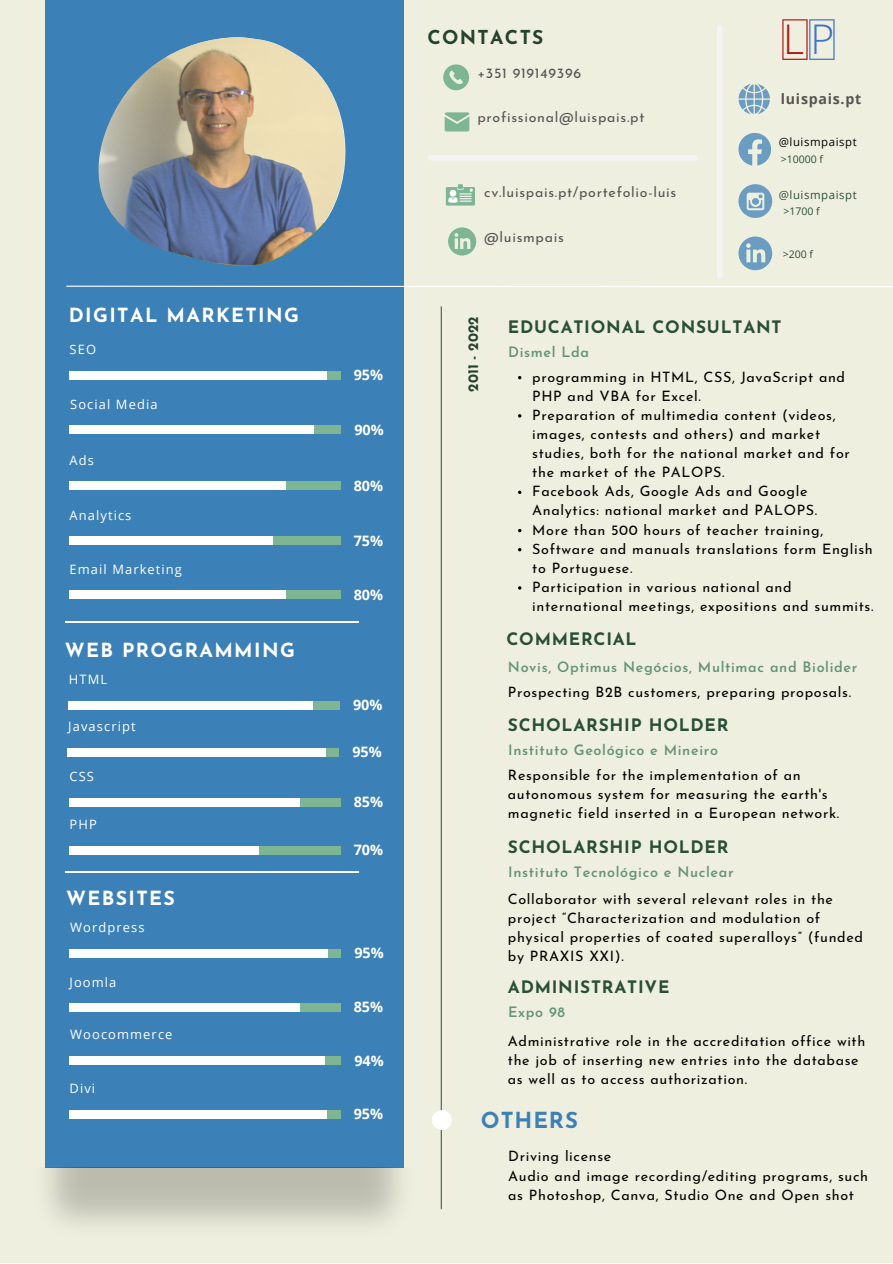
<style>
.page{position:relative;width:893px;height:1264px;background:#fff}
.page>*{position:absolute;margin:0;border:0;box-sizing:border-box;transform-origin:0 0}
.t1{font:300 40.95px "Open Sans";color:#b21616}
.t2{font:700 22.05px "Josefin Sans";letter-spacing:.04em;color:#3c80b8}
.t3{font:700 19.5px "Josefin Sans";letter-spacing:.07em;color:#fff}
.t4{font:700 19.2px "Josefin Sans";letter-spacing:.07em;color:#24422e}
.t5{font:700 17.25px "Josefin Sans";letter-spacing:.045em;color:#294f36}
.t6{font:700 14.4px "Open Sans";color:#fff}
.t7{font:14.25px/19px "Josefin Sans";letter-spacing:.045em;color:#000}
.t8{font:600 14.25px "Josefin Sans";letter-spacing:.045em;color:#659377}
.t9{font:14.25px "Josefin Sans";letter-spacing:.05em;color:#545454}
.t10{font:700 14.25px "Open Sans";letter-spacing:.05em;color:#545454}
.t11{font:700 14.25px "Josefin Sans";color:#24422e}
.t12{font:12.9px "Open Sans";letter-spacing:.085em;color:#fff}
.t13{font:11.4px "Open Sans";letter-spacing:.05em;color:#000}
.t14{font:11.4px "Open Sans";letter-spacing:.05em;color:#294f36}
.t15{font:10.5px "Open Sans";color:#294f36}
.s1{color:#3c73c6}
</style>
<div class="page">
<div style="left:0;top:0;width:892px;height:1262px;background:#efefdf"></div>
<hr style="left:440px;top:307px;width:2px;height:901px;background:#42604e">
<div style="left:432px;top:1110px;width:20px;height:20px;background:#fff;border-radius:50%"></div>
<div style="left:45px;top:0;width:359px;height:1167px;background:#3c80b8"></div>
<img style="left:45px;top:1167px;width:359px;height:58px">
<svg style="left:66px;top:285px;width:826px;height:2px"></svg>
<div style="left:68px;top:701px;width:271px;height:8px;background:#7eb694"></div>
<div style="left:68px;top:701px;width:244px;height:8px;background:#fff"></div>
<div style="left:68px;top:748px;width:271px;height:8px;background:#7eb694"></div>
<div style="left:68px;top:748px;width:257px;height:8px;background:#fff"></div>
<div style="left:69px;top:798px;width:271px;height:8px;background:#7eb694"></div>
<div style="left:69px;top:798px;width:230px;height:8px;background:#fff"></div>
<div style="left:69px;top:846px;width:271px;height:8px;background:#7eb694"></div>
<div style="left:69px;top:846px;width:190px;height:8px;background:#fff"></div>
<img style="left:98px;top:37px;width:248px;height:229px">
<div style="left:69px;top:371px;width:271px;height:8px;background:#7eb694"></div>
<div style="left:69px;top:371px;width:257px;height:8px;background:#fff"></div>
<div style="left:70px;top:425px;width:271px;height:9px;background:#7eb694"></div>
<div style="left:70px;top:425px;width:243px;height:9px;background:#fff"></div>
<div style="left:69px;top:481px;width:271px;height:8px;background:#7eb694"></div>
<div style="left:69px;top:481px;width:217px;height:8px;background:#fff"></div>
<div style="left:69px;top:536px;width:271px;height:9px;background:#7eb694"></div>
<div style="left:69px;top:536px;width:203px;height:9px;background:#fff"></div>
<div style="left:69px;top:590px;width:271px;height:9px;background:#7eb694"></div>
<div style="left:69px;top:590px;width:217px;height:9px;background:#fff"></div>
<div style="left:70px;top:949px;width:271px;height:8px;background:#7eb694"></div>
<div style="left:70px;top:949px;width:257px;height:8px;background:#fff"></div>
<div style="left:69px;top:1003px;width:271px;height:8px;background:#7eb694"></div>
<div style="left:69px;top:1003px;width:230px;height:8px;background:#fff"></div>
<hr style="left:65px;top:622px;width:293px;height:1px;background:#fff">
<hr style="left:65px;top:871px;width:294px;height:1px;background:#fff">
<div style="left:70px;top:1056px;width:271px;height:8px;background:#7eb694"></div>
<div style="left:70px;top:1056px;width:254px;height:8px;background:#fff"></div>
<div style="left:69px;top:1110px;width:271px;height:8px;background:#7eb694"></div>
<div style="left:69px;top:1110px;width:257px;height:8px;background:#fff"></div>
<svg style="left:444px;top:112px;width:25px;height:19px"></svg>
<svg style="left:738px;top:84px;width:31px;height:30px"></svg>
<svg style="left:443px;top:64px;width:26px;height:26px"></svg>
<svg style="left:738px;top:133px;width:33px;height:32px"></svg>
<div style="left:446px;top:187px;width:29px;height:18px;background:#7eb694"></div>
<svg style="left:448px;top:184px;width:24px;height:19px"></svg>
<svg style="left:782px;top:19px;width:52px;height:41px"></svg>
<div style="left:716px;top:24px;width:6px;height:255px;background:#f4f4f4;border-radius:3px"></div>
<div style="left:427px;top:155px;width:270px;height:5px;background:#f4f4f4;border-radius:3px"></div>
<svg style="left:448px;top:227px;width:28px;height:28px"></svg>
<svg style="left:738px;top:236px;width:34px;height:34px"></svg>
<svg style="left:738px;top:184px;width:34px;height:34px"></svg>
<svg style="left:746px;top:193px;width:18px;height:17px"></svg>
<h3 class="t3" style="left:69px;top:307px;width:231px">DIGITAL MARKETING</h3>
<p class="t12" style="left:70px;top:340px;width:28px">SEO</p>
<p class="t12" style="left:70px;top:395px;width:89px">Social Media</p>
<p class="t12" style="left:70px;top:451px;width:26px">Ads</p>
<p class="t12" style="left:70px;top:506px;width:63px">Analytics</p>
<p class="t12" style="left:70px;top:560px;width:114px">Email Marketing</p>
<h3 class="t3" style="left:65px;top:642px;width:231px">WEB PROGRAMMING</h3>
<p class="t12" style="left:69px;top:670px;width:40px">HTML</p>
<p class="t12" style="left:68px;top:717px;width:69px">Javascript</p>
<p class="t12" style="left:70px;top:767px;width:26px">CSS</p>
<p class="t12" style="left:70px;top:815px;width:29px">PHP</p>
<h3 class="t3" style="left:66px;top:890px;width:110px">WEBSITES</h3>
<p class="t12" style="left:70px;top:918px;width:76px">Wordpress</p>
<p class="t12" style="left:70px;top:972px;width:48px">Joomla</p>
<p class="t12" style="left:70px;top:1025px;width:104px">Woocommerce</p>
<p class="t12" style="left:70px;top:1078px;width:27px">Divi</p>
<p class="t6" style="left:354px;top:365px;width:31px">95%</p>
<p class="t6" style="left:354px;top:419px;width:31px">90%</p>
<p class="t6" style="left:354px;top:475px;width:31px">80%</p>
<p class="t6" style="left:354px;top:530px;width:31px">75%</p>
<p class="t6" style="left:354px;top:584px;width:31px">80%</p>
<p class="t6" style="left:353px;top:695px;width:31px">90%</p>
<p class="t6" style="left:352px;top:741px;width:31px">95%</p>
<p class="t6" style="left:354px;top:791px;width:31px">85%</p>
<p class="t6" style="left:354px;top:840px;width:31px">70%</p>
<p class="t6" style="left:354px;top:943px;width:31px">95%</p>
<p class="t6" style="left:354px;top:997px;width:31px">85%</p>
<p class="t6" style="left:354px;top:1050px;width:31px">94%</p>
<p class="t6" style="left:354px;top:1104px;width:31px">95%</p>
<h3 class="t4" style="left:427px;top:29px;width:117px">CONTACTS</h3>
<p class="t9" style="left:477px;top:67px;width:105px">+351 919149396</p>
<p class="t9" style="left:477px;top:111px;width:169px">profissional@luispais.pt</p>
<p class="t9" style="left:484px;top:186px;width:193px">cv.luispais.pt/portefolio-luis</p>
<p class="t9" style="left:484px;top:231px;width:81px">@luismpais</p>
<h1 class="t1" style="left:783px;top:10px;width:53px">L<span class="s1">P</span></h1>
<p class="t10" style="left:780px;top:89px;width:82px">luispais.pt</p>
<p class="t13" style="left:778px;top:134px;width:79px">@luismpaispt</p>
<p class="t15" style="left:780px;top:151px;width:44px">&gt;10000 f</p>
<p class="t14" style="left:778px;top:187px;width:79px">@luismpaispt</p>
<p class="t15" style="left:783px;top:204px;width:38px">&gt;1700 f</p>
<p class="t15" style="left:782px;top:247px;width:32px">&gt;200 f</p>
<p class="t11" style="left:467px;top:392px;width:76px;rotate:-90deg">2011 - 2022</p>
<p class="t5" style="left:508px;top:320px;width:275px">EDUCATIONAL CONSULTANT</p>
<p class="t8" style="left:508px;top:346px;width:82px">Dismel Lda</p>
<p class="t7" style="left:532px;top:368px;width:342px">programming in HTML, CSS, JavaScript and PHP and VBA for Excel.<br>Preparation of multimedia content (videos, images, contests and others) and market studies, both for the national market and for the market of the PALOPS.<br>Facebook Ads, Google Ads and Google Analytics: national market and PALOPS.<br>More than 500 hours of teacher training, Software and manuals translations form English to Portuguese.<br>Participation in various national and international meetings, expositions and summits.</p>
<p class="t5" style="left:506px;top:632px;width:132px">COMMERCIAL</p>
<p class="t8" style="left:508px;top:661px;width:351px">Novis, Optimus Negócios, Multimac and Biolider</p>
<p class="t7" style="left:508px;top:683px;width:344px">Prospecting B2B customers, preparing proposals.</p>
<p class="t5" style="left:508px;top:717px;width:222px">SCHOLARSHIP HOLDER</p>
<p class="t8" style="left:508px;top:744px;width:211px">Instituto Geológico e Mineiro</p>
<p class="t7" style="left:508px;top:766px;width:333px">Responsible for the implementation of an autonomous system for measuring the earth's magnetic field inserted in a European network.</p>
<p class="t5" style="left:508px;top:839px;width:222px">SCHOLARSHIP HOLDER</p>
<p class="t8" style="left:508px;top:866px;width:227px">Instituto Tecnológico e Nuclear</p>
<p class="t7" style="left:508px;top:890px;width:356px">Collaborator with several relevant roles in the project “Characterization and modulation of physical properties of coated superalloys” (funded by PRAXIS XXI).</p>
<p class="t5" style="left:508px;top:979px;width:163px">ADMINISTRATIVE</p>
<p class="t8" style="left:508px;top:1006px;width:58px">Expo 98</p>
<p class="t7" style="left:508px;top:1032px;width:359px">Administrative role in the accreditation office with the job of inserting new entries into the database as well as to access authorization.</p>
<h2 class="t2" style="left:481px;top:1111px;width:98px">OTHERS</h2>
<p class="t7" style="left:508px;top:1148px;width:361px">Driving license<br>Audio and image recording/editing programs, such as Photoshop, Canva, Studio One and Open shot</p>
</div>
